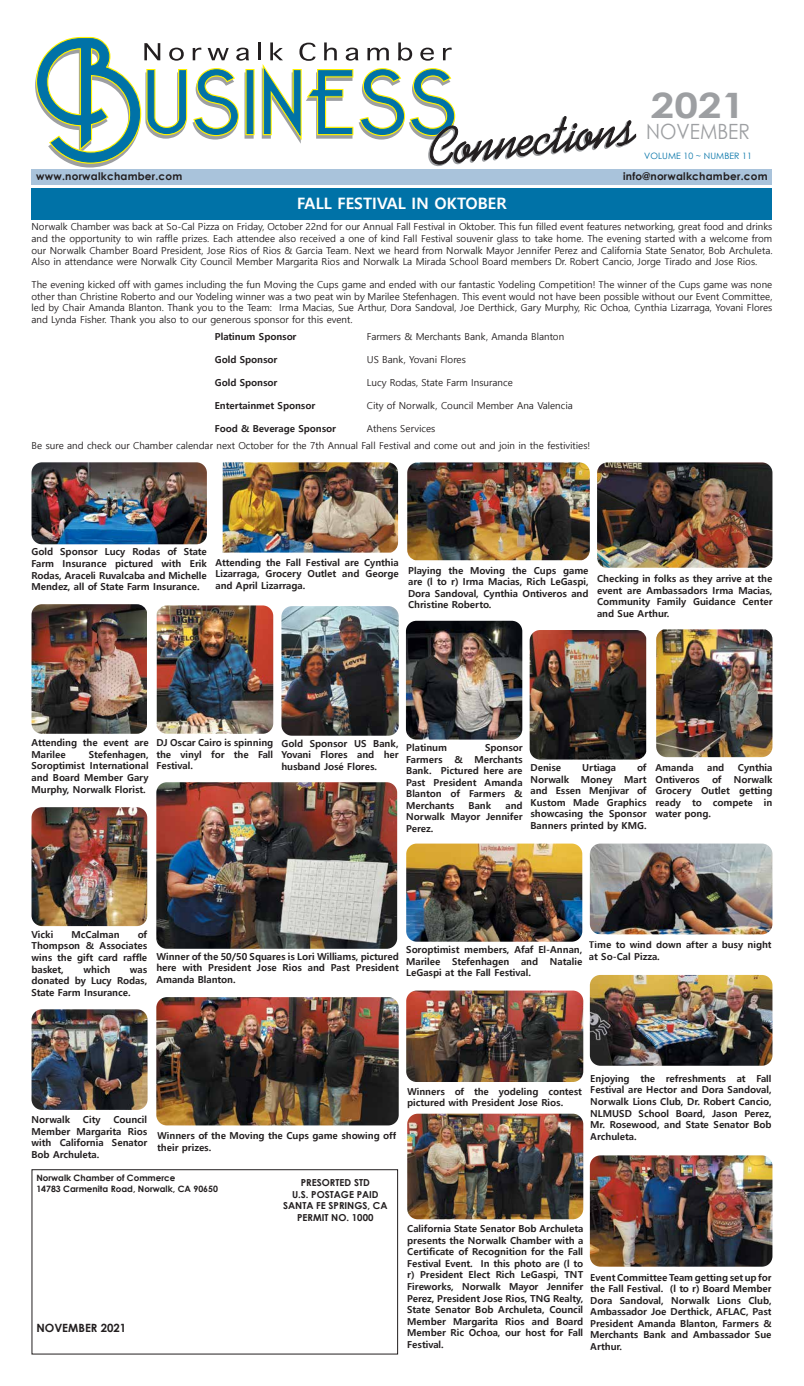
<style>
.page{position:relative;width:804px;height:1386px;background:#fff}
.page>*{position:absolute;margin:0;border:0;box-sizing:border-box;transform-origin:0 0}
.t1{font:700 35px "Century Gothic";color:#9d9fa2;scale:1.2 1}
.t2{font:21px "Century Gothic";color:#9d9fa2;scale:.9 1}
.t3{font:700 15.75px "Malgun Gothic";color:#fff}
.t4{font:700 11.38px "Century Gothic";color:#231f20}
.t5{font:700 10.5px "Century Gothic";letter-spacing:.02em;color:#231f20}
.t6{font:700 9.62px/11.5px "Malgun Gothic";color:#231f20;text-align:justify}
.t7{font:9.62px/11.5px "Malgun Gothic";color:#231f20;text-align:justify}
.t8{font:700 9.62px/11.5px "Century Gothic";color:#231f20;text-align:center}
.t9{font:700 8.75px/10.5px "Century Gothic";color:#231f20}
.t10{font:8.75px "Century Gothic";letter-spacing:.01em;color:#0072a7}
</style>
<div class="page">
<div style="left:32px;top:169px;width:740px;height:15px;background:#a9c3db"></div>
<svg style="left:249px;top:135px;width:4px;height:4px"></svg>
<svg style="left:249px;top:69px;width:5px;height:66px"></svg>
<div style="left:246px;top:70px;width:7px;height:64px;background:#0072a7"></div>
<svg style="left:35px;top:37px;width:214px;height:131px"></svg>
<svg style="left:258px;top:42px;width:378px;height:125px"></svg>
<div style="left:32px;top:1169px;width:366px;height:185px;border:1px solid #231f20"></div>
<div style="left:32px;top:188px;width:740px;height:31px;background:#0072a7"></div>
<img style="left:656px;top:629px;width:116px;height:128px">
<img style="left:406px;top:991px;width:177px;height:91px">
<img style="left:529px;top:630px;width:117px;height:130px">
<img style="left:406px;top:844px;width:176px;height:98px">
<img style="left:156px;top:782px;width:241px;height:167px">
<img style="left:589px;top:844px;width:183px;height:90px">
<img style="left:157px;top:605px;width:116px;height:129px">
<img style="left:32px;top:604px;width:115px;height:130px">
<img style="left:32px;top:1009px;width:115px;height:101px">
<img style="left:407px;top:462px;width:182px;height:98px">
<img style="left:406px;top:621px;width:116px;height:119px">
<img style="left:281px;top:606px;width:117px;height:130px">
<img style="left:597px;top:462px;width:175px;height:106px">
<img style="left:589px;top:975px;width:183px;height:91px">
<img style="left:32px;top:462px;width:175px;height:82px">
<img style="left:407px;top:1114px;width:176px;height:105px">
<img style="left:222px;top:462px;width:176px;height:91px">
<img style="left:589px;top:1155px;width:183px;height:112px">
<img style="left:156px;top:997px;width:242px;height:128px">
<img style="left:32px;top:807px;width:115px;height:119px">
<h1 class="t1" style="left:650px;top:79px;width:80px">2021</h1>
<h2 class="t2" style="left:646px;top:117px;width:117px">NOVEMBER</h2>
<p class="t10" style="left:644px;top:149px;width:109px">VOLUME 10 ~ NUMBER 11</p>
<p class="t5" style="left:36px;top:168px;width:147px">www.norwalkchamber.com</p>
<p class="t5" style="left:623px;top:168px;width:146px">info@norwalkchamber.com</p>
<h3 class="t3" style="left:297px;top:194px;width:211px">FALL FESTIVAL IN OKTOBER</h3>
<p class="t7" style="left:32px;top:221px;width:742px">Norwalk Chamber was back at So-Cal Pizza on Friday, October 22nd for our Annual Fall Festival in Oktober. This fun filled event features networking, great food and drinks and the opportunity to win raffle prizes. Each attendee also received a one of kind Fall Festival souvenir glass to take home. The evening started with a welcome from our Norwalk Chamber Board President, Jose Rios of Rios &amp; Garcia Team. Next we heard from Norwalk Mayor Jennifer Perez and California State Senator, Bob Archuleta.<br>Also in attendance were Norwalk City Council Member Margarita Rios and Norwalk La Mirada School Board members Dr. Robert Cancio, Jorge Tirado and Jose Rios.</p>
<p class="t7" style="left:32px;top:279px;width:742px">The evening kicked off with games including the fun Moving the Cups game and ended with our fantastic Yodeling Competition! The winner of the Cups game was none other than Christine Roberto and our Yodeling winner was a two peat win by Marilee Stefenhagen. This event would not have been possible without our Event Committee, led by Chair Amanda Blanton. Thank you to the Team: Irma Macias, Sue Arthur, Dora Sandoval, Joe Derthick, Gary Murphy, Ric Ochoa, Cynthia Lizarraga, Yovani Flores and Lynda Fisher. Thank you also to our generous sponsor for this event.</p>
<p class="t7" style="left:367px;top:331px;width:199px">Farmers &amp; Merchants Bank, Amanda Blanton</p>
<p class="t7" style="left:367px;top:354px;width:100px">US Bank, Yovani Flores</p>
<p class="t7" style="left:367px;top:377px;width:147px">Lucy Rodas, State Farm Insurance</p>
<p class="t7" style="left:367px;top:400px;width:207px">City of Norwalk, Council Member Ana Valencia</p>
<p class="t7" style="left:31px;top:420px;width:560px;line-height:17.1px;text-indent:335px">Athens Services<br>Be sure and check our Chamber calendar next October for the 7th Annual Fall Festival and come out and join in the festivities!</p>
<p class="t6" style="left:215px;top:331px;width:83px">Platinum Sponsor</p>
<p class="t6" style="left:215px;top:354px;width:64px">Gold Sponsor</p>
<p class="t6" style="left:215px;top:377px;width:64px">Gold Sponsor</p>
<p class="t6" style="left:215px;top:400px;width:102px">Entertainmet Sponsor</p>
<p class="t6" style="left:215px;top:423px;width:123px">Food &amp; Beverage Sponsor</p>
<p class="t6" style="left:32px;top:546px;width:177px">Gold Sponsor Lucy Rodas of State Farm Insurance pictured with Erik Rodas, Araceli Ruvalcaba and Michelle Mendez, all of State Farm Insurance.</p>
<p class="t6" style="left:215px;top:556px;width:185px">Attending the Fall Festival are Cynthia Lizarraga, Grocery Outlet and George and April Lizarraga.</p>
<p class="t6" style="left:408px;top:565px;width:182px">Playing the Moving the Cups game are (l to r) Irma Macias, Rich LeGaspi, Dora Sandoval, Cynthia Ontiveros and Christine Roberto.</p>
<p class="t6" style="left:597px;top:573px;width:177px">Checking in folks as they arrive at the event are Ambassadors Irma Macias, Community Family Guidance Center and Sue Arthur.</p>
<p class="t6" style="left:32px;top:737px;width:119px">Attending the event are<br>Marilee</p>
<p class="t6" style="left:156px;top:737px;width:118px">DJ Oscar Cairo is spinning the vinyl for the Fall Festival.</p>
<p class="t6" style="left:32px;top:749px;width:119px;text-indent:57px">Stefenhagen, Soroptimist International and Board Member Gary Murphy, Norwalk Florist.</p>
<p class="t6" style="left:281px;top:738px;width:119px">Gold Sponsor US Bank, Yovani Flores and her husband José Flores.</p>
<p class="t6" style="left:406px;top:742px;width:42px">Platinum</p>
<p class="t6" style="left:406px;top:742px;width:118px;text-indent:79px">Sponsor Farmers &amp; Merchants Bank. Pictured here are Past President Amanda Blanton of Farmers &amp; Merchants</p>
<p class="t6" style="left:406px;top:800px;width:118px;text-indent:99px">and Norwalk Mayor Jennifer Perez.</p>
<p class="t6" style="left:468px;top:800px;width:24px">Bank</p>
<p class="t6" style="left:530px;top:762px;width:117px;text-indent:107px">of Norwalk Money Mart and Essen Menjivar of Kustom Made Graphics showcasing the Sponsor Banners printed by KMG.</p>
<p class="t6" style="left:530px;top:762px;width:32px">Denise</p>
<p class="t6" style="left:582px;top:762px;width:35px">Urtiaga</p>
<p class="t6" style="left:655px;top:762px;width:39px">Amanda</p>
<p class="t6" style="left:707px;top:762px;width:19px">and</p>
<p class="t6" style="left:737px;top:762px;width:36px">Cynthia</p>
<p class="t6" style="left:655px;top:773px;width:46px">Ontiveros</p>
<p class="t6" style="left:711px;top:773px;width:11px">of</p>
<p class="t6" style="left:655px;top:773px;width:118px;text-indent:78px">Norwalk Grocery Outlet getting ready to compete in water pong.</p>
<p class="t6" style="left:32px;top:929px;width:117px;text-indent:106px">of Thompson &amp; Associates wins the gift card raffle basket,</p>
<p class="t6" style="left:32px;top:929px;width:23px">Vicki</p>
<p class="t6" style="left:72px;top:929px;width:49px">McCalman</p>
<p class="t6" style="left:83px;top:963px;width:28px">which</p>
<p class="t6" style="left:32px;top:963px;width:117px;text-indent:98px">was donated by Lucy Rodas, State Farm Insurance.</p>
<p class="t6" style="left:588px;top:939px;width:184px">Time to wind down after a busy night at So-Cal Pizza.</p>
<p class="t6" style="left:156px;top:951px;width:244px">Winner of the 50/50 Squares is Lori Williams, pictured here with President Jose Rios and Past President Amanda Blanton.</p>
<p class="t6" style="left:406px;top:944px;width:177px">Soroptimist members, Afaf El-Annan, Marilee Stefenhagen and Natalie LeGaspi at the Fall Festival.</p>
<p class="t6" style="left:32px;top:1114px;width:117px;text-indent:82px">Council Member Margarita Rios with California Senator Bob Archuleta.</p>
<p class="t6" style="left:32px;top:1114px;width:40px">Norwalk</p>
<p class="t6" style="left:83px;top:1114px;width:19px">City</p>
<p class="t6" style="left:157px;top:1130px;width:240px">Winners of the Moving the Cups game showing off their prizes.</p>
<p class="t6" style="left:407px;top:1086px;width:176px">Winners of the yodeling contest pictured with President Jose Rios.</p>
<p class="t6" style="left:590px;top:1073px;width:183px">Enjoying the refreshments at Fall Festival are Hector and Dora Sandoval, Norwalk Lions Club, Dr. Robert Cancio, NLMUSD School Board, Jason Perez, Mr. Rosewood, and State Senator Bob Archuleta.</p>
<p class="t9" style="left:36px;top:1172px;width:183px">Norwalk Chamber of Commerce<br>14783 Carmenita Road, Norwalk, CA 90650</p>
<p class="t4" style="left:36px;top:1319px;width:91px">NOVEMBER 2021</p>
<p class="t8" style="left:283px;top:1176px;width:106px">PRESORTED STD<br>U.S. POSTAGE PAID<br>SANTA FE SPRINGS, CA<br>PERMIT NO. 1000</p>
<p class="t6" style="left:407px;top:1223px;width:177px">California State Senator Bob Archuleta presents the Norwalk Chamber with a Certificate of Recognition for the Fall Festival Event. In this photo are (l to r) President Elect Rich LeGaspi, TNT Fireworks, Norwalk Mayor Jennifer Perez, President Jose Rios, TNG Realty, State Senator Bob Archuleta, Council Member Margarita Rios and Board Member Ric Ochoa, our host for Fall Festival.</p>
<p class="t6" style="left:590px;top:1272px;width:183px">Event Committee Team getting set up for the Fall Festival. (l to r) Board Member Dora Sandoval, Norwalk Lions Club, Ambassador Joe Derthick, AFLAC, Past President Amanda Blanton, Farmers &amp; Merchants Bank and Ambassador Sue Arthur.</p>
</div>
